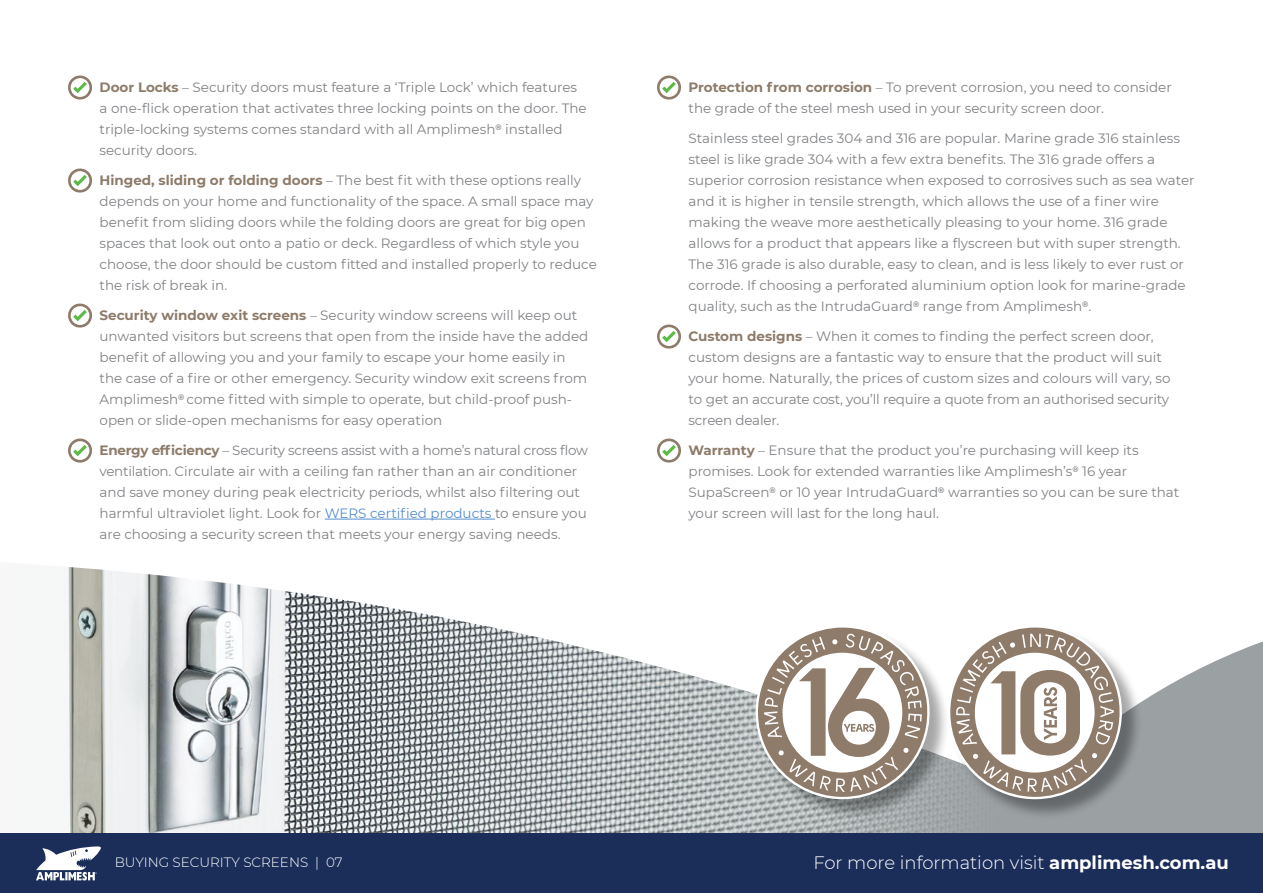
<style>
.page{position:relative;width:1263px;height:893px;background:#fff}
.page>*{position:absolute;margin:0;border:0;box-sizing:border-box;transform-origin:0 0}
.t1{font:200 19.5px "Montserrat";color:#fff}
.t2{font:300 18px "Montserrat";color:#fff}
.t3{font:13.5px/21px "Montserrat";color:#808285}
.t4{font:300 13.5px "Montserrat";color:#fff}
.t5{font:200 13.5px "Montserrat";color:#fff}
.s1{font-weight:700;color:#8e7b6a}
.s2{color:#558dca}
.s3{font-weight:700}
</style>
<div class="page">
<svg style="left:63px;top:567px;width:1200px;height:266px"></svg>
<hr style="left:325px;top:519px;width:170px;height:1px;background:#558dca">
<svg style="left:68px;top:76px;width:24px;height:24px"></svg>
<svg style="left:68px;top:169px;width:24px;height:24px"></svg>
<svg style="left:68px;top:304px;width:24px;height:24px"></svg>
<svg style="left:68px;top:439px;width:24px;height:24px"></svg>
<svg style="left:657px;top:76px;width:24px;height:24px"></svg>
<svg style="left:657px;top:325px;width:24px;height:24px"></svg>
<svg style="left:657px;top:439px;width:24px;height:24px"></svg>
<div style="left:949px;top:626px;width:194px;height:194px;background:#000;opacity:.35"></div>
<svg style="left:948px;top:625px;width:174px;height:174px"></svg>
<div style="left:757px;top:626px;width:193px;height:194px;background:#000;opacity:.35"></div>
<svg style="left:756px;top:625px;width:174px;height:174px"></svg>
<div style="left:0;top:833px;width:1263px;height:60px;background:#1b2e5a"></div>
<svg style="left:36px;top:846px;width:65px;height:34px"></svg>
<p class="t3" style="left:100px;top:76px;width:489px"><span class="s1">Door Locks</span> – Security doors must feature a ‘Triple Lock’ which features a one-flick operation that activates three locking points on the door. The triple-locking systems comes standard with all Amplimesh<sup>®</sup> installed security doors.</p>
<p class="t3" style="left:100px;top:169px;width:499px"><span class="s1">Hinged, sliding or folding doors</span> – The best fit with these options really depends on your home and functionality of the space. A small space may benefit from sliding doors while the folding doors are great for big open spaces that look out onto a patio or deck. Regardless of which style you choose, the door should be custom fitted and installed properly to reduce the risk of break in.</p>
<p class="t3" style="left:100px;top:304px;width:490px"><span class="s1">Security window exit screens</span> – Security window screens will keep out unwanted visitors but screens that open from the inside have the added benefit of allowing you and your family to escape your home easily in the case of a fire or other emergency. Security window exit screens from Amplimesh<sup>®</sup> come fitted with simple to operate, but child-proof push&shy;open or slide-open mechanisms for easy operation</p>
<p class="t3" style="left:100px;top:439px;width:490px"><span class="s1">Energy efficiency</span> – Security screens assist with a home’s natural cross flow ventilation. Circulate air with a ceiling fan rather than an air conditioner and save money during peak electricity periods, whilst also filtering out harmful ultraviolet light. Look for <span class="s2">WERS certified products</span> to ensure you are choosing a security screen that meets your energy saving needs.</p>
<p class="t3" style="left:688px;top:76px;width:485px"><span class="s1">Protection from corrosion</span> – To prevent corrosion, you need to consider the grade of the steel mesh used in your security screen door.</p>
<p class="t3" style="left:688px;top:127px;width:508px">Stainless steel grades 304 and 316 are popular. Marine grade 316 stainless steel is like grade 304 with a few extra benefits. The 316 grade offers a superior corrosion resistance when exposed to corrosives such as sea water and it is higher in tensile strength, which allows the use of a finer wire making the weave more aesthetically pleasing to your home. 316 grade allows for a product that appears like a flyscreen but with super strength.<br>The 316 grade is also durable, easy to clean, and is less likely to ever rust or corrode. If choosing a perforated aluminium option look for marine-grade quality, such as the IntrudaGuard<sup>®</sup> range from Amplimesh<sup>®</sup>.</p>
<p class="t3" style="left:688px;top:325px;width:484px"><span class="s1">Custom designs</span> – When it comes to finding the perfect screen door, custom designs are a fantastic way to ensure that the product will suit your home. Naturally, the prices of custom sizes and colours will vary, so to get an accurate cost, you’ll require a quote from an authorised security screen dealer.</p>
<p class="t3" style="left:688px;top:439px;width:492px"><span class="s1">Warranty</span> – Ensure that the product you’re purchasing will keep its promises. Look for extended warranties like Amplimesh’s<sup>®</sup> 16 year SupaScreen<sup>®</sup> or 10 year IntrudaGuard<sup>®</sup> warranties so you can be sure that your screen will last for the long haul.</p>
<p class="t4" style="left:115px;top:853px;width:229px">BUYING SECURITY SCREENS | 07</p>
<h2 class="t2" style="left:813px;top:850px;width:417px">For more information visit <span class="s3">amplimesh.com.au</span></h2>
<p class="t5" style="left:302px;top:853px;width:87px">DOORS | 05</p>
<h1 class="t1" style="left:781px;top:850px;width:449px">For more information visit <span class="s3">amplimesh.com.au</span></h1>
</div>
